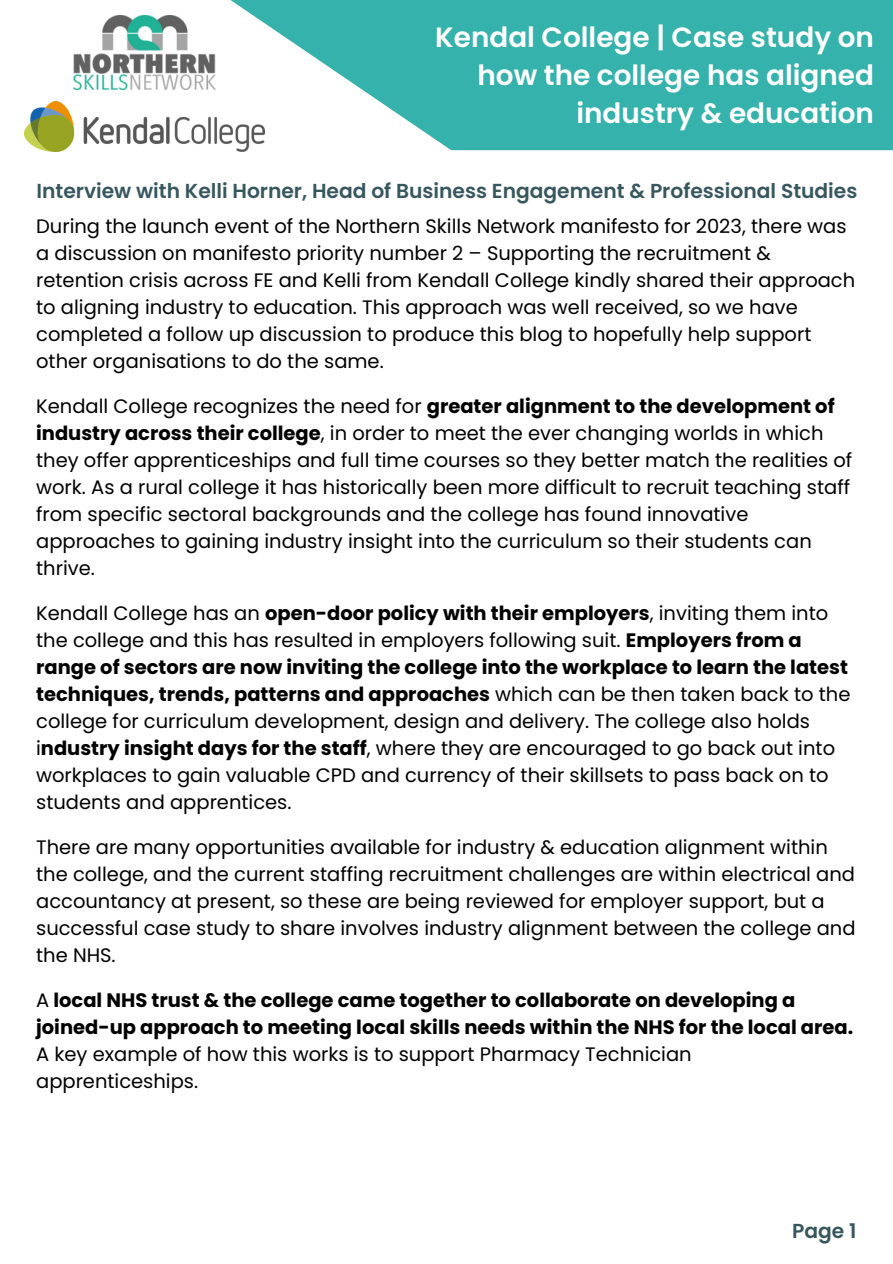
<style>
.page{position:relative;width:893px;height:1264px;background:#fff}
.page>*{position:absolute;margin:0;border:0;box-sizing:border-box;transform-origin:0 0}
.t1{font:600 27.9px/38.2px "Poppins";color:#fff;text-align:right}
.t2{font:600 20.25px "Poppins";color:#37575f}
.t3{font:19.5px/27px "Poppins";color:#000}
.t4{font:700 19.5px/27px "Poppins";color:#000}
.s1{font-weight:700}
.s2{font-weight:400}
</style>
<div class="page">
<svg style="left:230px;top:0;width:662px;height:150px;fill:#34b2ab"></svg>
<img style="left:25px;top:102px;width:239px;height:49px">
<img style="left:73px;top:15px;width:142px;height:74px">
<p class="t1" style="left:435px;top:18px;width:440px">Kendal College | Case study on how the college has aligned industry &amp; education</p>
<p class="t2" style="left:36px;top:176px;width:822px">Interview with Kelli Horner, Head of Business Engagement &amp; Professional Studies</p>
<p class="t3" style="left:36px;top:213px;width:820px">During the launch event of the Northern Skills Network manifesto for 2023, there was a discussion on manifesto priority number 2 – Supporting the recruitment &amp; retention crisis across FE and Kelli from Kendall College kindly shared their approach to aligning industry to education. This approach was well received, so we have completed a follow up discussion to produce this blog to hopefully help support other organisations to do the same.</p>
<p class="t3" style="left:36px;top:393px;width:817px">Kendall College recognizes the need for <span class="s1">greater alignment to the development of industry across their college</span>, in order to meet the ever changing worlds in which they offer apprenticeships and full time courses so they better match the realities of work. As a rural college it has historically been more difficult to recruit teaching staff from specific sectoral backgrounds and the college has found innovative approaches to gaining industry insight into the curriculum so their students can thrive.</p>
<p class="t3" style="left:36px;top:600px;width:815px">Kendall College has an <span class="s1">open-door policy with their employers</span>, inviting them into the college and this has resulted in employers following suit. <span class="s1">Employers from a range of sectors are now inviting the college into the workplace to learn the latest techniques, trends, patterns and approaches</span> which can be then taken back to the college for curriculum development, design and delivery. The college also holds i<span class="s1">ndustry insight days for the staff</span>, where they are encouraged to go back out into workplaces to gain valuable CPD and currency of their skillsets to pass back on to students and apprentices.</p>
<p class="t3" style="left:36px;top:833px;width:820px">There are many opportunities available for industry &amp; education alignment within the college, and the current staffing recruitment challenges are within electrical and accountancy at present, so these are being reviewed for employer support, but a successful case study to share involves industry alignment between the college and the NHS.</p>
<p class="t4" style="left:36px;top:986px;width:818px"><span class="s2">A</span> local NHS trust &amp; the college came together to collaborate on developing a joined-up approach to meeting local skills needs within the NHS for the local area.<br><span class="s2">A key example of how this works is to support Pharmacy Technician apprenticeships.</span></p>
<p class="t2" style="left:792px;top:1216px;width:66px">Page 1</p>
</div>
